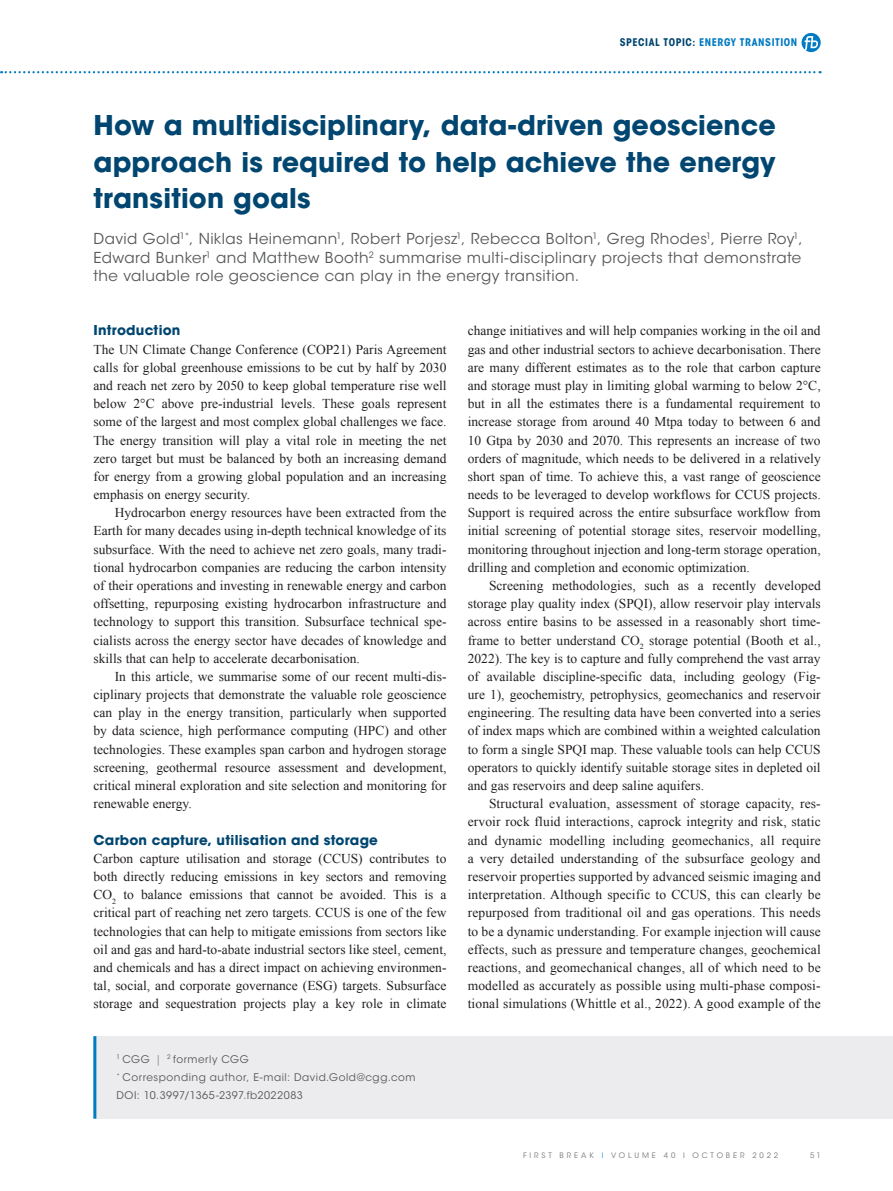
<style>
.page{position:relative;width:893px;height:1191px;background:#fff}
.page>*{position:absolute;margin:0;border:0;box-sizing:border-box;transform-origin:0 0}
._01-HEADER_1{font:700 27px/36.3px "ITC Avant Garde Std";letter-spacing:.005em;color:#004670;text-align:justify}
._04-INTRO{font:15px/18.1px "ITC Avant Garde Std";letter-spacing:.025em;color:#57585a;text-align:justify}
._00-FB_BODY_indent{font:13.5px/18.1px "Times New Roman";color:#231f20;text-align:justify}
._00-FB_BODY{font:13.5px/18.1px "Times New Roman";color:#231f20;text-align:justify}
._02-HEADER_2{font:700 13.5px "ITC Avant Garde Std";letter-spacing:.02em;color:#004670}
._09-ST-TA_Footer{font:10.5px "ITC Avant Garde Std";letter-spacing:.05em;color:#57585a}
.t1{font:700 condensed 10.5px "ITC Avant Garde Std";letter-spacing:.05em;color:#007ac2}
.t2{font:7.5px "ITC Avant Garde Std";letter-spacing:.385em;color:#787a7d}
.s1{color:#004670}
.s2{color:#939598}
.s3{color:#1c8acb}
</style>
<div class="page">
<svg style="left:801px;top:33px;width:20px;height:19px"></svg>
<svg style="left:1px;top:71px;width:820px;height:2px"></svg>
<div style="left:93px;top:1036px;width:800px;height:82px;background:#ececee"></div>
<hr style="left:93px;top:1036px;width:3px;height:82px;background:#007ac2">
<p class="t1" style="left:620px;top:36px;width:179px"><span class="s1">SPECIAL TOPIC:</span> ENERGY TRANSITION</p>
<p class="_01-HEADER_1" style="left:94px;top:107px;width:684px">How a multidisciplinary, data-driven geoscience approach is required to help achieve the energy transition goals</p>
<p class="_04-INTRO" style="left:94px;top:230px;width:711px">David Gold<sup>1*</sup>, Niklas Heinemann<sup>1</sup>, Robert Porjesz<sup>1</sup>, Rebecca Bolton<sup>1</sup>, Greg Rhodes<sup>1</sup>, Pierre Roy<sup>1</sup>, Edward Bunker<sup>1</sup> and Matthew Booth<sup>2</sup> summarise multi-disciplinary projects that demonstrate the valuable role geoscience can play in the energy transition.</p>
<p class="_02-HEADER_2" style="left:94px;top:322px;width:88px">Introduction</p>
<p class="_00-FB_BODY" style="left:94px;top:340px;width:354px">The UN Climate Change Conference (COP21) Paris Agreement calls for global greenhouse emissions to be cut by half by 2030 and reach net zero by 2050 to keep global temperature rise well below 2°C above pre-industrial levels. These goals represent some of the largest and most complex global challenges we face.<br>The energy transition will play a vital role in meeting the net zero target but must be balanced by both an increasing demand for energy from a growing global population and an increasing emphasis on energy security.</p>
<p class="_00-FB_BODY_indent" style="left:94px;top:503px;width:354px;text-indent:21px">Hydrocarbon energy resources have been extracted from the Earth for many decades using in-depth technical knowledge of its subsurface. With the need to achieve net zero goals, many tradi&shy;tional hydrocarbon companies are reducing the carbon intensity of their operations and investing in renewable energy and carbon offsetting, repurposing existing hydrocarbon infrastructure and technology to support this transition. Subsurface technical spe&shy;cialists across the energy sector have decades of knowledge and skills that can help to accelerate decarbonisation.</p>
<p class="_00-FB_BODY_indent" style="left:94px;top:667px;width:354px;text-indent:21px">In this article, we summarise some of our recent multi-dis&shy;ciplinary projects that demonstrate the valuable role geoscience can play in the energy transition, particularly when supported by data science, high performance computing (HPC) and other technologies. These examples span carbon and hydrogen storage screening, geothermal resource assessment and development, critical mineral exploration and site selection and monitoring for renewable energy.</p>
<p class="_02-HEADER_2" style="left:94px;top:831px;width:286px">Carbon capture, utilisation and storage</p>
<p class="_00-FB_BODY" style="left:94px;top:849px;width:354px">Carbon capture utilisation and storage (CCUS) contributes to both directly reducing emissions in key sectors and removing CO<sub>2</sub> to balance emissions that cannot be avoided. This is a critical part of reaching net zero targets. CCUS is one of the few technologies that can help to mitigate emissions from sectors like oil and gas and hard-to-abate industrial sectors like steel, cement, and chemicals and has a direct impact on achieving environmen&shy;tal, social, and corporate governance (ESG) targets. Subsurface storage and sequestration projects play a key role in climate</p>
<p class="_09-ST-TA_Footer" style="left:117px;top:1052px;width:134px"><sup>1</sup> CGG <span class="s2">|</span> <sup>2</sup> formerly CGG</p>
<p class="_09-ST-TA_Footer" style="left:117px;top:1070px;width:301px"><sup>*</sup> Corresponding author, E-mail: David.Gold@cgg.com</p>
<p class="_09-ST-TA_Footer" style="left:117px;top:1089px;width:188px">DOI: 10.3997/1365-2397.fb2022083</p>
<p class="_00-FB_BODY" style="left:468px;top:321px;width:354px">change initiatives and will help companies working in the oil and gas and other industrial sectors to achieve decarbonisation. There are many different estimates as to the role that carbon capture and storage must play in limiting global warming to below 2°C, but in all the estimates there is a fundamental requirement to increase storage from around 40 Mtpa today to between 6 and 10 Gtpa by 2030 and 2070. This represents an increase of two orders of magnitude, which needs to be delivered in a relatively short span of time. To achieve this, a vast range of geoscience needs to be leveraged to develop workflows for CCUS projects.<br>Support is required across the entire subsurface workflow from initial screening of potential storage sites, reservoir modelling, monitoring throughout injection and long-term storage operation, drilling and completion and economic optimization.</p>
<p class="_00-FB_BODY_indent" style="left:468px;top:576px;width:355px;text-indent:21px">Screening methodologies, such as a recently developed storage play quality index (SPQI), allow reservoir play intervals across entire basins to be assessed in a reasonably short time&shy;frame to better understand CO<sub>2</sub> storage potential (Booth et al., 2022). The key is to capture and fully comprehend the vast array of available discipline-specific data, including geology (Fig&shy;ure 1), geochemistry, petrophysics, geomechanics and reservoir engineering. The resulting data have been converted into a series of index maps which are combined within a weighted calculation to form a single SPQI map. These valuable tools can help CCUS operators to quickly identify suitable storage sites in depleted oil and gas reservoirs and deep saline aquifers.</p>
<p class="_00-FB_BODY_indent" style="left:468px;top:794px;width:355px;text-indent:21px">Structural evaluation, assessment of storage capacity, res&shy;ervoir rock fluid interactions, caprock integrity and risk, static and dynamic modelling including geomechanics, all require a very detailed understanding of the subsurface geology and reservoir properties supported by advanced seismic imaging and interpretation. Although specific to CCUS, this can clearly be repurposed from traditional oil and gas operations. This needs to be a dynamic understanding. For example injection will cause effects, such as pressure and temperature changes, geochemical reactions, and geomechanical changes, all of which need to be modelled as accurately as possible using multi-phase composi&shy;tional simulations (Whittle et al., 2022). A good example of the</p>
<p class="t2" style="left:523px;top:1151px;width:257px">FIRST BREAK <span class="s3">I</span> VOLUME 40 I OCTOBER 2022</p>
<p class="t2" style="left:810px;top:1151px;width:12px">5 1</p>
</div>
